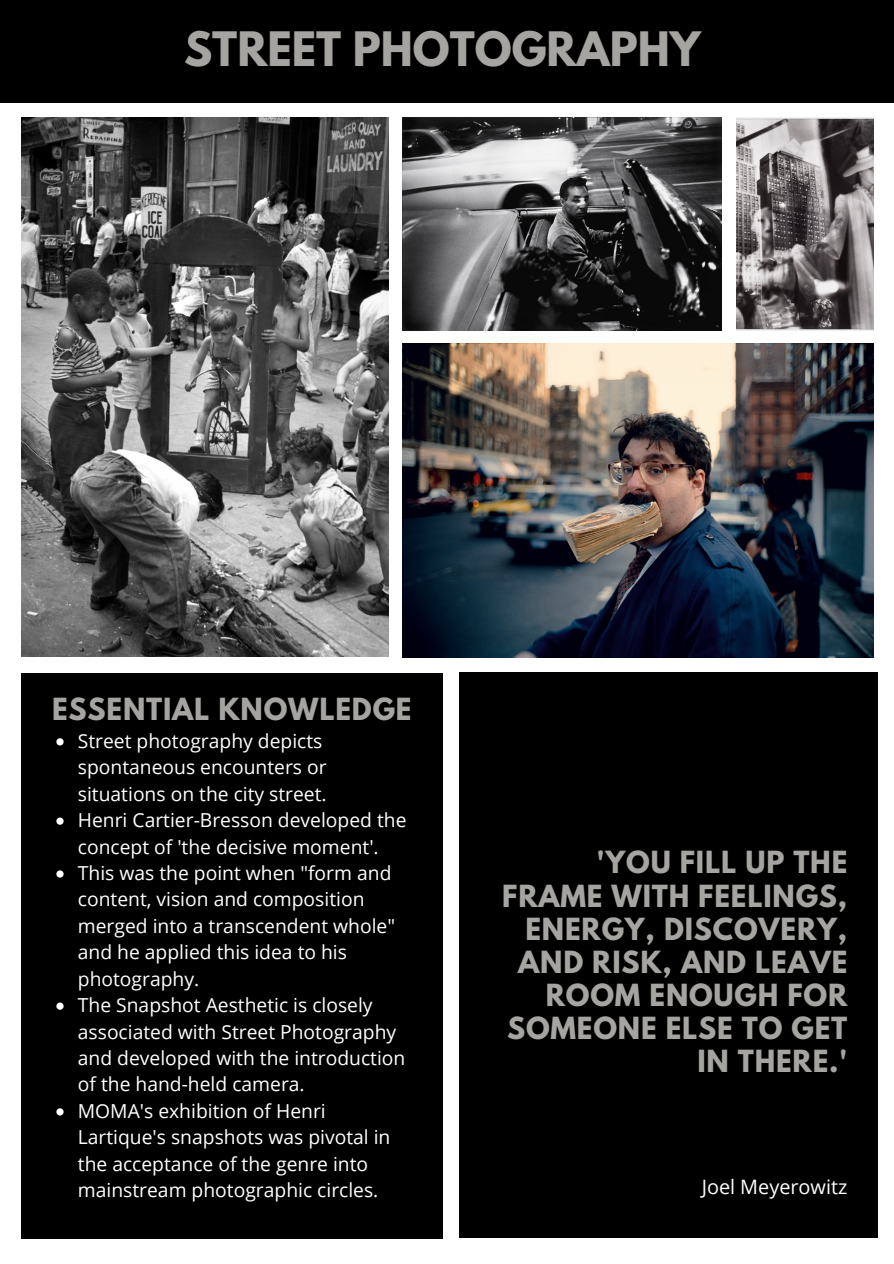
<style>
.page{position:relative;width:894px;height:1264px;background:#fff}
.page>*{position:absolute;margin:0;border:0;box-sizing:border-box;transform-origin:0 0}
.t1{font:700 42px "League Spartan";color:#a5a4a1}
.t2{font:700 27px/33.2px "League Spartan";letter-spacing:.03em;color:#a5a4a1;text-align:right}
.t3{font:19.8px "Open Sans";color:#fff}
.t4{font:19.2px/26.4px "Open Sans";color:#fff}
</style>
<div class="page">
<div style="left:0;top:0;width:893px;height:102px;background:#000"></div>
<div style="left:21px;top:673px;width:421px;height:565px;background:#000"></div>
<div style="left:459px;top:672px;width:418px;height:566px;background:#000"></div>
<img style="left:21px;top:117px;width:367px;height:539px">
<img style="left:402px;top:117px;width:319px;height:213px">
<svg style="left:56px;top:738px;width:8px;height:7px"></svg>
<svg style="left:56px;top:817px;width:8px;height:7px"></svg>
<svg style="left:56px;top:870px;width:8px;height:7px"></svg>
<svg style="left:56px;top:1002px;width:8px;height:7px"></svg>
<svg style="left:56px;top:1108px;width:8px;height:7px"></svg>
<img style="left:402px;top:343px;width:471px;height:314px">
<img style="left:736px;top:117px;width:137px;height:213px">
<h1 class="t1" style="left:184px;top:28px;width:518px">STREET PHOTOGRAPHY</h1>
<h2 class="t2" style="left:52px;top:696px;width:361px">ESSENTIAL KNOWLEDGE</h2>
<p class="t4" style="left:78px;top:727px;width:330px">Street photography depicts spontaneous encounters or situations on the city street.<br>Henri Cartier-Bresson developed the concept of 'the decisive moment'.<br>This was the point when "form and content, vision and composition merged into a transcendent whole" and he applied this idea to his photography.<br>The Snapshot Aesthetic is closely associated with Street Photography and developed with the introduction of the hand-held camera.<br>MOMA's exhibition of Henri<br>Lartique's snapshots was pivotal in the acceptance of the genre into mainstream photographic circles.</p>
<h2 class="t2" style="left:502px;top:849px;width:346px">'YOU FILL UP THE<br>FRAME WITH FEELINGS,<br>ENERGY, DISCOVERY,<br>AND RISK, AND LEAVE<br>ROOM ENOUGH FOR<br>SOMEONE ELSE TO GET<br>IN THERE.'</h2>
<p class="t3" style="left:701px;top:1172px;width:147px">Joel Meyerowitz</p>
</div>
